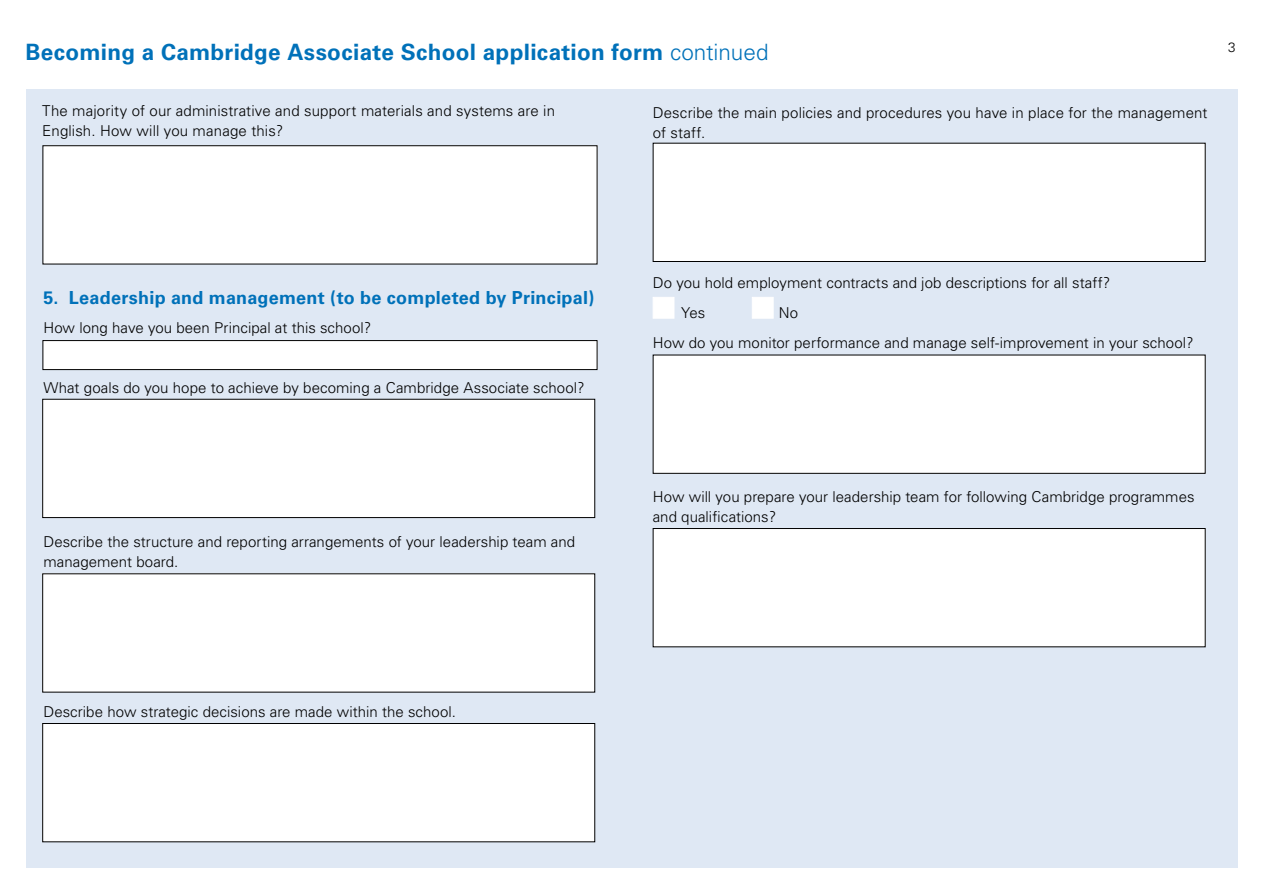
<style>
.page{position:relative;width:1263px;height:893px;background:#fff}
.page>*{position:absolute;margin:0;border:0;box-sizing:border-box;transform-origin:0 0}
.t1{font:700 22.5px "Univers";letter-spacing:.015em;color:#0071b9}
.blue_sub_head{font:700 18px "Univers";letter-spacing:.015em;color:#0071b9}
.Small_print{font:300 15px/19.5px "Univers";letter-spacing:.005em;color:#000}
.t2{font:300 13.5px "Univers";color:#000}
.s1{font-weight:300}
</style>
<div class="page">
<div style="left:26px;top:89px;width:1211px;height:778px;background:#dfe8f4"></div>
<div style="left:653px;top:297px;width:21px;height:22px;background:#fff"></div>
<div style="left:752px;top:297px;width:21px;height:22px;background:#fff"></div>
<div style="left:653px;top:355px;width:552px;height:118px;background:#fff"></div>
<div style="left:653px;top:355px;width:552px;height:119px;border:1px solid #000"></div>
<div style="left:653px;top:528px;width:552px;height:119px;background:#fff"></div>
<div style="left:653px;top:528px;width:552px;height:119px;border:1px solid #000"></div>
<div style="left:653px;top:143px;width:552px;height:118px;background:#fff"></div>
<div style="left:653px;top:143px;width:552px;height:119px;border:1px solid #000"></div>
<div style="left:43px;top:399px;width:552px;height:119px;background:#fff"></div>
<div style="left:42px;top:399px;width:553px;height:119px;border:1px solid #000"></div>
<div style="left:43px;top:574px;width:552px;height:118px;background:#fff"></div>
<div style="left:43px;top:723px;width:552px;height:119px;background:#fff"></div>
<div style="left:42px;top:723px;width:553px;height:119px;border:1px solid #000"></div>
<div style="left:43px;top:341px;width:554px;height:29px;background:#fff"></div>
<div style="left:43px;top:340px;width:554px;height:30px;border:1px solid #000"></div>
<div style="left:43px;top:146px;width:554px;height:118px;background:#fff"></div>
<div style="left:43px;top:145px;width:554px;height:119px;border:1px solid #000"></div>
<h1 class="t1" style="left:26px;top:39px;width:744px">Becoming a Cambridge Associate School application form <span class="s1">continued</span></h1>
<p class="t2" style="left:1228px;top:40px;width:9px">3</p>
<p class="Small_print" style="left:42px;top:101px;width:514px">The majority of our administrative and support materials and systems are in<br>English. How will you manage this?</p>
<p class="blue_sub_head" style="left:43px;top:287px;width:553px">5. Leadership and management (to be completed by Principal)</p>
<p class="Small_print" style="left:43px;top:318px;width:330px">How long have you been Principal at this school?</p>
<p class="Small_print" style="left:43px;top:378px;width:543px">What goals do you hope to achieve by becoming a Cambridge Associate school?</p>
<p class="Small_print" style="left:43px;top:532px;width:533px">Describe the structure and reporting arrangements of your leadership team and management board.</p>
<p class="Small_print" style="left:43px;top:702px;width:414px">Describe how strategic decisions are made within the school.</p>
<p class="Small_print" style="left:653px;top:103px;width:556px">Describe the main policies and procedures you have in place for the management of staff.</p>
<p class="Small_print" style="left:653px;top:273px;width:459px">Do you hold employment contracts and job descriptions for all staff?</p>
<p class="Small_print" style="left:681px;top:303px;width:26px">Yes</p>
<p class="Small_print" style="left:779px;top:303px;width:21px">No</p>
<p class="Small_print" style="left:653px;top:333px;width:542px">How do you monitor performance and manage self-improvement in your school?</p>
<p class="Small_print" style="left:653px;top:487px;width:543px">How will you prepare your leadership team for following Cambridge programmes and qualifications?</p>
</div>
